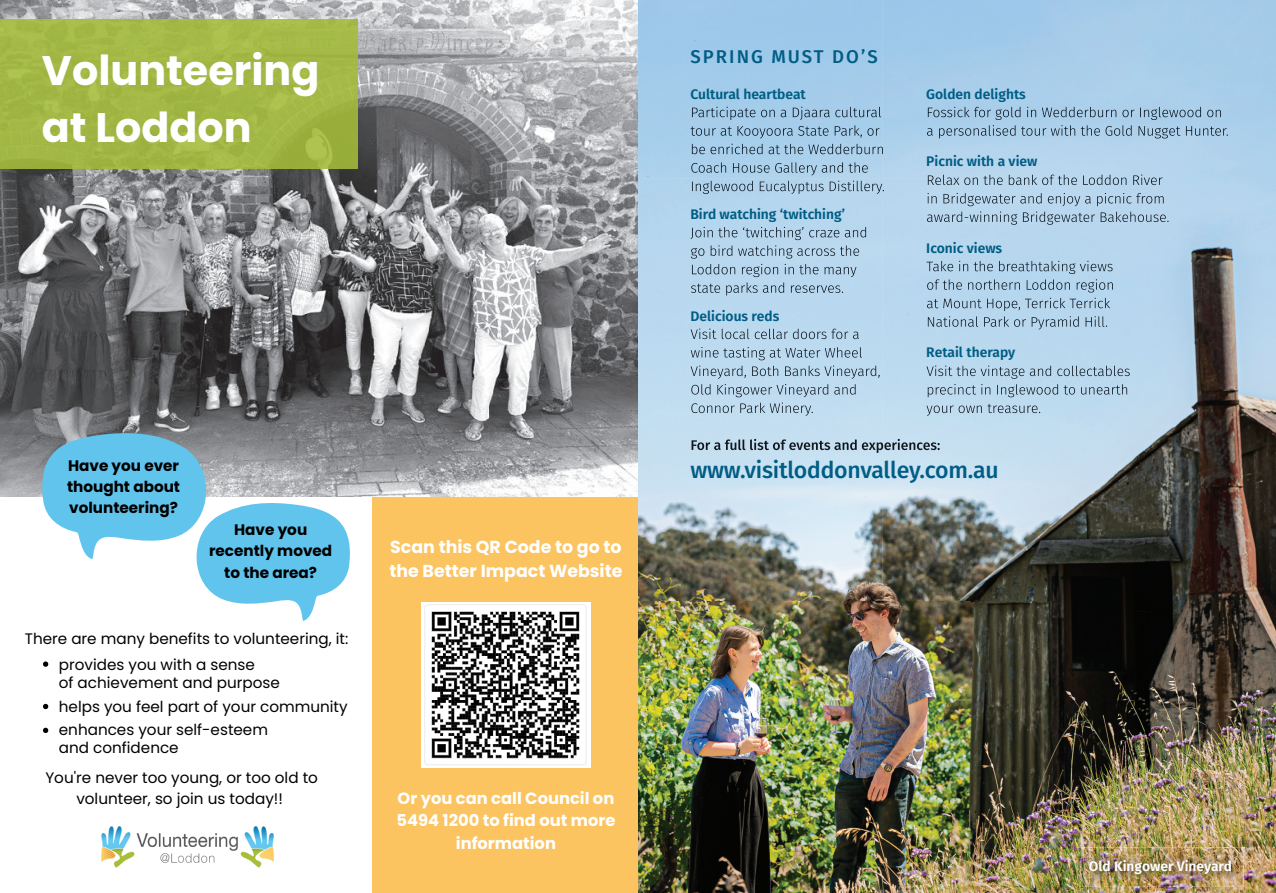
<style>
.page{position:relative;width:1276px;height:893px;background:#fff}
.page>*{position:absolute;margin:0;border:0;box-sizing:border-box;transform-origin:0 0}
.t1{font:700 41.25px/57.4px "Poppins";color:#fff}
.t2{font:500 23.1px "Fira Sans";letter-spacing:-.01em;color:#005d84}
.t3{font:500 18.45px "Fira Sans";letter-spacing:.11em;color:#005d84}
.t4{font:700 17.4px/24px "Poppins";color:#fff}
.t5{font:700 16.35px/22.4px "Poppins";color:#fff;text-align:center}
.t6{font:15.15px/23.7px "Poppins";color:#000}
.t7{font:700 15.15px/21.1px "Poppins";color:#000;text-align:justify}
.t8{font:600 13.8px "Fira Sans";color:#005d84}
.t9{font:600 13.8px "Fira Sans";color:#fff}
</style>
<div class="page">
<div style="left:372px;top:407px;width:266px;height:486px;background:#fbc461"></div>
<img style="left:0;top:0;width:638px;height:497px">
<img style="left:101px;top:826px;width:173px;height:42px">
<svg style="left:41px;top:431px;width:310px;height:190px"></svg>
<div style="left:0;top:19px;width:358px;height:149px;background:#a2b745"></div>
<img style="left:421px;top:602px;width:169px;height:166px">
<svg style="left:43px;top:661px;width:5px;height:6px"></svg>
<svg style="left:43px;top:704px;width:5px;height:5px"></svg>
<svg style="left:43px;top:728px;width:5px;height:5px"></svg>
<img style="left:638px;top:0;width:638px;height:893px">
<img style="left:692px;top:107px;width:190px;height:13px">
<img style="left:690px;top:125px;width:189px;height:13px">
<img style="left:692px;top:144px;width:192px;height:10px">
<img style="left:691px;top:162px;width:177px;height:13px">
<img style="left:692px;top:181px;width:192px;height:13px">
<img style="left:690px;top:227px;width:177px;height:13px">
<img style="left:691px;top:245px;width:169px;height:14px">
<img style="left:692px;top:264px;width:164px;height:13px">
<img style="left:691px;top:282px;width:153px;height:14px">
<img style="left:690px;top:329px;width:169px;height:10px">
<img style="left:691px;top:347px;width:171px;height:13px">
<img style="left:690px;top:365px;width:190px;height:14px">
<img style="left:691px;top:384px;width:166px;height:13px">
<img style="left:691px;top:402px;width:122px;height:14px">
<img style="left:928px;top:107px;width:294px;height:13px">
<img style="left:927px;top:125px;width:301px;height:13px">
<img style="left:928px;top:174px;width:234px;height:11px">
<img style="left:927px;top:193px;width:238px;height:13px">
<img style="left:927px;top:211px;width:242px;height:14px">
<img style="left:926px;top:261px;width:187px;height:13px">
<img style="left:927px;top:279px;width:187px;height:14px">
<img style="left:927px;top:298px;width:183px;height:13px">
<img style="left:928px;top:316px;width:180px;height:13px">
<img style="left:926px;top:366px;width:204px;height:13px">
<img style="left:927px;top:384px;width:201px;height:13px">
<img style="left:926px;top:404px;width:114px;height:12px">
<img style="left:691px;top:439px;width:248px;height:14px">
<img style="left:1077px;top:847px;width:166px;height:40px">
<img style="left:1087px;top:858px;width:151px;height:24px">
<p class="t1" style="left:42px;top:42px;width:279px">Volunteering at Loddon</p>
<p class="t7" style="left:67px;top:455px;width:115px">Have you ever thought about volunteering?</p>
<p class="t7" style="left:209px;top:519px;width:125px;text-align:center">Have you recently moved to the area?</p>
<p class="t6" style="left:59px;top:626px;width:291px;line-height:25.3px;text-indent:-34px">There are many benefits to volunteering, it: provides you with a sense</p>
<p class="t6" style="left:59px;top:671px;width:290px">of achievement and purpose<br>helps you feel part of your community enhances your self-esteem</p>
<p class="t6" style="left:45px;top:733px;width:274px;line-height:29.8px;text-indent:13px">and confidence<br>You're never too young, or too old to</p>
<p class="t6" style="left:76px;top:787px;width:208px">volunteer, so join us today!!</p>
<p class="t4" style="left:389px;top:535px;width:234px">Scan this QR Code to go to the Better Impact Website</p>
<p class="t5" style="left:396px;top:787px;width:220px">Or you can call Council on<br>5494 1200 to find out more information</p>
<p class="t3" style="left:690px;top:41px;width:189px">SPRING MUST DO’S</p>
<p class="t8" style="left:690px;top:83px;width:117px">Cultural heartbeat</p>
<p class="t8" style="left:690px;top:203px;width:156px">Bird watching ‘twitching’</p>
<p class="t8" style="left:690px;top:304px;width:90px">Delicious reds</p>
<p class="t8" style="left:926px;top:83px;width:101px">Golden delights</p>
<p class="t8" style="left:926px;top:150px;width:113px">Picnic with a view</p>
<p class="t8" style="left:926px;top:237px;width:77px">Iconic views</p>
<p class="t8" style="left:926px;top:341px;width:90px">Retail therapy</p>
<p class="t2" style="left:690px;top:451px;width:310px">www.visitloddonvalley.com.au</p>
<p class="t9" style="left:1088px;top:855px;width:145px">Old Kingower Vineyard</p>
</div>
